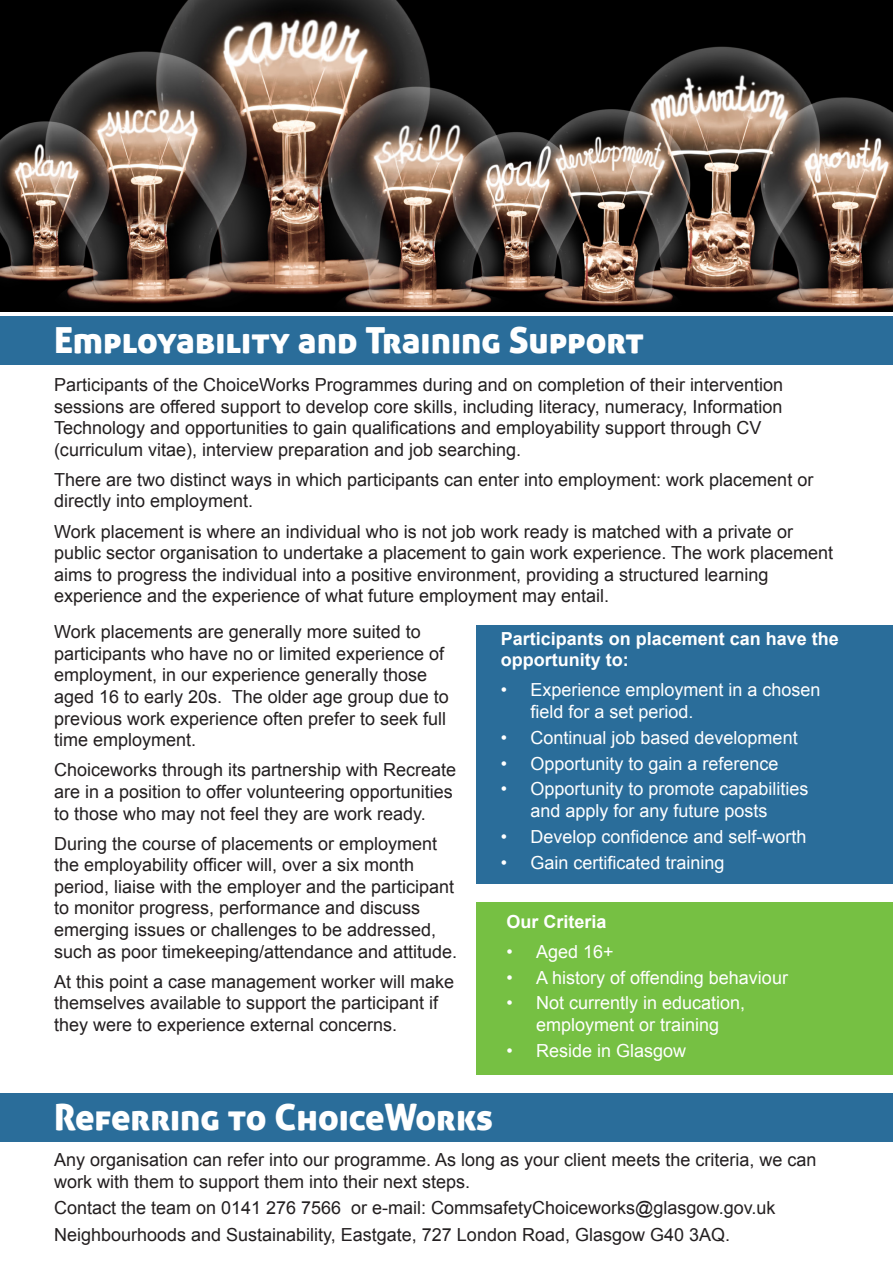
<style>
.page{position:relative;width:893px;height:1263px;background:#fff}
.page>*{position:absolute;margin:0;border:0;box-sizing:border-box;transform-origin:0 0}
.t1{font:36px "Aller Display";color:#fff}
.t2{font:18px/21.6px "Arial";color:#231f20}
.Bullets{font:18px/21.6px "Arial";color:#fff}
.t3{font:700 18px/21.6px "Arial";color:#fff}
</style>
<div class="page">
<div style="left:476px;top:902px;width:417px;height:172px;background:#76c043"></div>
<div style="left:0;top:316px;width:893px;height:49px;background:#2a6d9a"></div>
<img style="left:0;top:0;width:893px;height:311px">
<div style="left:476px;top:625px;width:417px;height:258px;background:#2a6d9a"></div>
<div style="left:0;top:1093px;width:893px;height:49px;background:#2a6d9a"></div>
<p class="t1" style="left:54px;top:317px;width:591px">Employability and Training Support</p>
<p class="t2" style="left:54px;top:374px;width:730px">Participants of the ChoiceWorks Programmes during and on completion of their intervention sessions are offered support to develop core skills, including literacy, numeracy, Information Technology and opportunities to gain qualifications and employability support through CV (curriculum vitae), interview preparation and job searching.</p>
<p class="t2" style="left:54px;top:469px;width:761px">There are two distinct ways in which participants can enter into employment: work placement or directly into employment.</p>
<p class="t2" style="left:54px;top:521px;width:781px">Work placement is where an individual who is not job work ready is matched with a private or public sector organisation to undertake a placement to gain work experience. The work placement aims to progress the individual into a positive environment, providing a structured learning experience and the experience of what future employment may entail.</p>
<p class="t2" style="left:54px;top:621px;width:396px">Work placements are generally more suited to participants who have no or limited experience of employment, in our experience generally those aged 16 to early 20s. The older age group due to previous work experience often prefer to seek full time employment.</p>
<p class="t2" style="left:54px;top:759px;width:404px">Choiceworks through its partnership with Recreate are in a position to offer volunteering opportunities to those who may not feel they are work ready.</p>
<p class="t2" style="left:54px;top:833px;width:405px">During the course of placements or employment the employability officer will, over a six month period, liaise with the employer and the participant to monitor progress, performance and discuss emerging issues or challenges to be addressed, such as poor timekeeping/attendance and attitude.</p>
<p class="t2" style="left:54px;top:971px;width:402px">At this point a case management worker will make themselves available to support the participant if they were to experience external concerns.</p>
<p class="t3" style="left:501px;top:628px;width:340px">Participants on placement can have the opportunity to:</p>
<p class="Bullets" style="left:530px;top:679px;width:292px;text-indent:-30px">• Experience employment in a chosen field for a set period.</p>
<p class="Bullets" style="left:501px;top:727px;width:298px">• Continual job based development</p>
<p class="Bullets" style="left:501px;top:753px;width:279px">• Opportunity to gain a reference</p>
<p class="Bullets" style="left:530px;top:778px;width:280px;text-indent:-30px">• Opportunity to promote capabilities and apply for any future posts</p>
<p class="Bullets" style="left:501px;top:826px;width:307px">• Develop confidence and self-worth</p>
<p class="Bullets" style="left:501px;top:852px;width:225px">• Gain certificated training</p>
<p class="t3" style="left:506px;top:911px;width:102px">Our Criteria</p>
<p class="Bullets" style="left:506px;top:941px;width:109px">• Aged 16+</p>
<p class="Bullets" style="left:506px;top:966px;width:283px">• A history of offending behaviour</p>
<p class="Bullets" style="left:506px;top:992px;width:240px;text-align:center">• Not currently in education, employment or training</p>
<p class="Bullets" style="left:506px;top:1040px;width:181px">• Reside in Glasgow</p>
<p class="t1" style="left:54px;top:1094px;width:441px">Referring to ChoiceWorks</p>
<p class="t2" style="left:54px;top:1149px;width:764px">Any organisation can refer into our programme. As long as your client meets the criteria, we can work with them to support them into their next steps.</p>
<p class="t2" style="left:54px;top:1197px;width:723px">Contact the team on 0141 276 7566 or e-mail: CommsafetyChoiceworks@glasgow.gov.uk</p>
<p class="t2" style="left:54px;top:1223px;width:678px">Neighbourhoods and Sustainability, Eastgate, 727 London Road, Glasgow G40 3AQ.</p>
</div>
